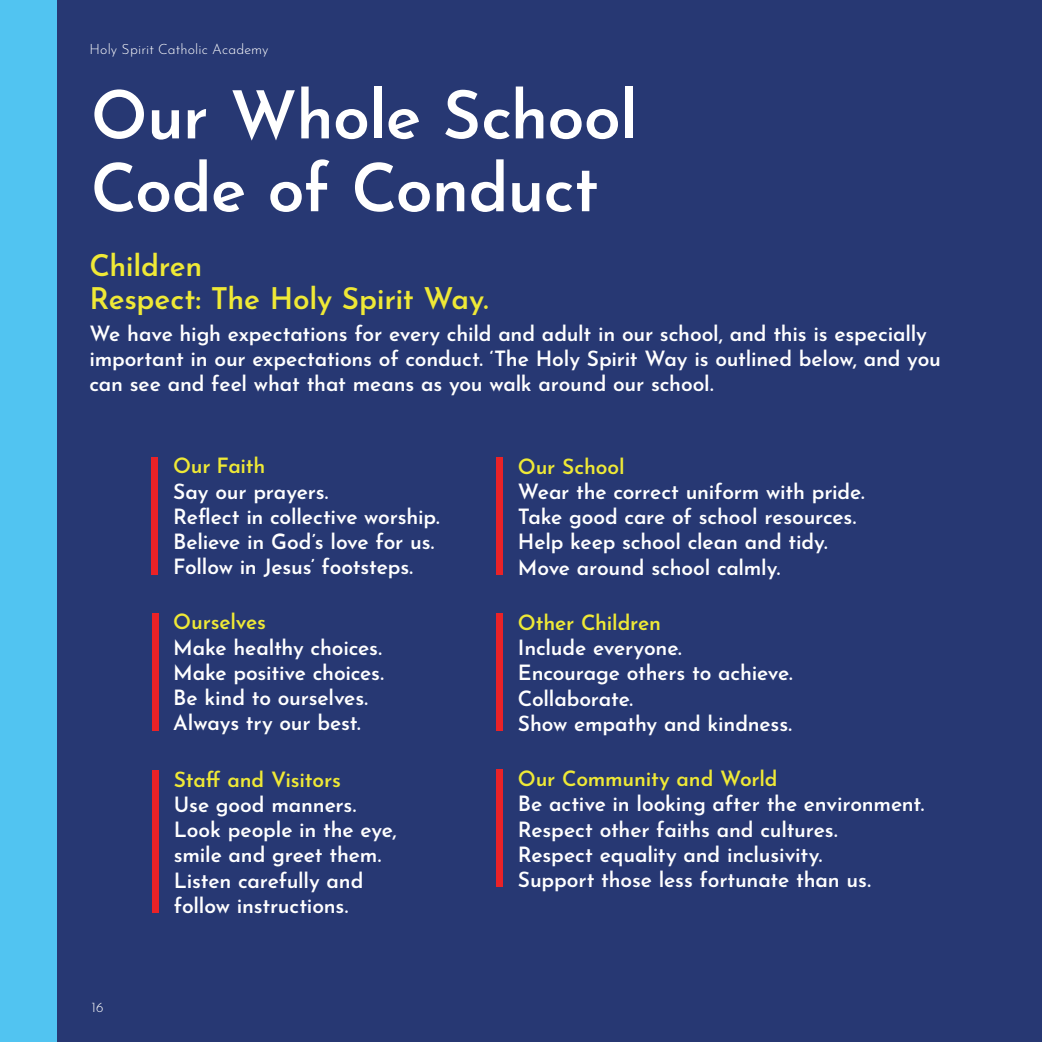
<style>
.page{position:relative;width:1042px;height:1042px;background:#fff}
.page>*{position:absolute;margin:0;border:0;box-sizing:border-box;transform-origin:0 0}
.t1{font:600 66.5px/72.8px "Josefin Sans";letter-spacing:-.015em;color:#fff}
.t2{font:600 29.75px/32.2px "Josefin Sans";letter-spacing:-.015em;color:#efe936}
.t3{font:600 21px/25.2px "Josefin Sans";letter-spacing:-.01em;color:#fff}
.t4{font:600 21px "Josefin Sans";letter-spacing:-.015em;color:#efe936}
.t5{font:300 14px "Josefin Sans";letter-spacing:.01em;color:#fff}
</style>
<div class="page">
<div style="left:56px;top:0;width:986px;height:1042px;background:#273873"></div>
<div style="left:0;top:0;width:56px;height:1042px;background:#51c4f1"></div>
<div style="left:152px;top:457px;width:6px;height:117px;background:#ea2227"></div>
<div style="left:152px;top:613px;width:6px;height:117px;background:#ea2227"></div>
<div style="left:496px;top:613px;width:7px;height:118px;background:#ea2227"></div>
<div style="left:152px;top:770px;width:7px;height:143px;background:#ea2227"></div>
<div style="left:496px;top:457px;width:7px;height:117px;background:#ea2227"></div>
<div style="left:496px;top:770px;width:7px;height:117px;background:#ea2227"></div>
<p class="t5" style="left:89px;top:39px;width:181px">Holy Spirit Catholic Academy</p>
<h1 class="t1" style="left:91px;top:70px;width:548px">Our Whole School<br>Code of Conduct</h1>
<h2 class="t2" style="left:89px;top:246px;width:400px">Children<br>Respect: The Holy Spirit Way.</h2>
<p class="t3" style="left:89px;top:318px;width:853px">We have high expectations for every child and adult in our school, and this is especially important in our expectations of conduct. ‘The Holy Spirit Way is outlined below, and you can see and feel what that means as you walk around our school.</p>
<p class="t5" style="left:91px;top:996px;width:14px">16</p>
<p class="t4" style="left:173px;top:448px;width:94px">Our Faith</p>
<p class="t3" style="left:173px;top:476px;width:268px">Say our prayers.<br>Reflect in collective worship.<br>Believe in God’s love for us.<br>Follow in Jesus’ footsteps.</p>
<p class="t4" style="left:173px;top:604px;width:94px">Ourselves</p>
<p class="t3" style="left:173px;top:632px;width:212px">Make healthy choices.<br>Make positive choices.<br>Be kind to ourselves.<br>Always try our best.</p>
<p class="t4" style="left:174px;top:761px;width:168px">Staff and Visitors</p>
<p class="t3" style="left:174px;top:789px;width:224px">Use good manners.<br>Look people in the eye, smile and greet them.<br>Listen carefully and follow instructions.</p>
<p class="t4" style="left:518px;top:448px;width:108px">Our School</p>
<p class="t3" style="left:518px;top:476px;width:348px">Wear the correct uniform with pride.<br>Take good care of school resources.<br>Help keep school clean and tidy.<br>Move around school calmly.</p>
<p class="t4" style="left:518px;top:604px;width:145px">Other Children</p>
<p class="t3" style="left:518px;top:632px;width:276px">Include everyone.<br>Encourage others to achieve.<br>Collaborate.<br>Show empathy and kindness.</p>
<p class="t4" style="left:518px;top:761px;width:261px">Our Community and World</p>
<p class="t3" style="left:518px;top:788px;width:408px">Be active in looking after the environment.<br>Respect other faiths and cultures.<br>Respect equality and inclusivity.<br>Support those less fortunate than us.</p>
</div>
